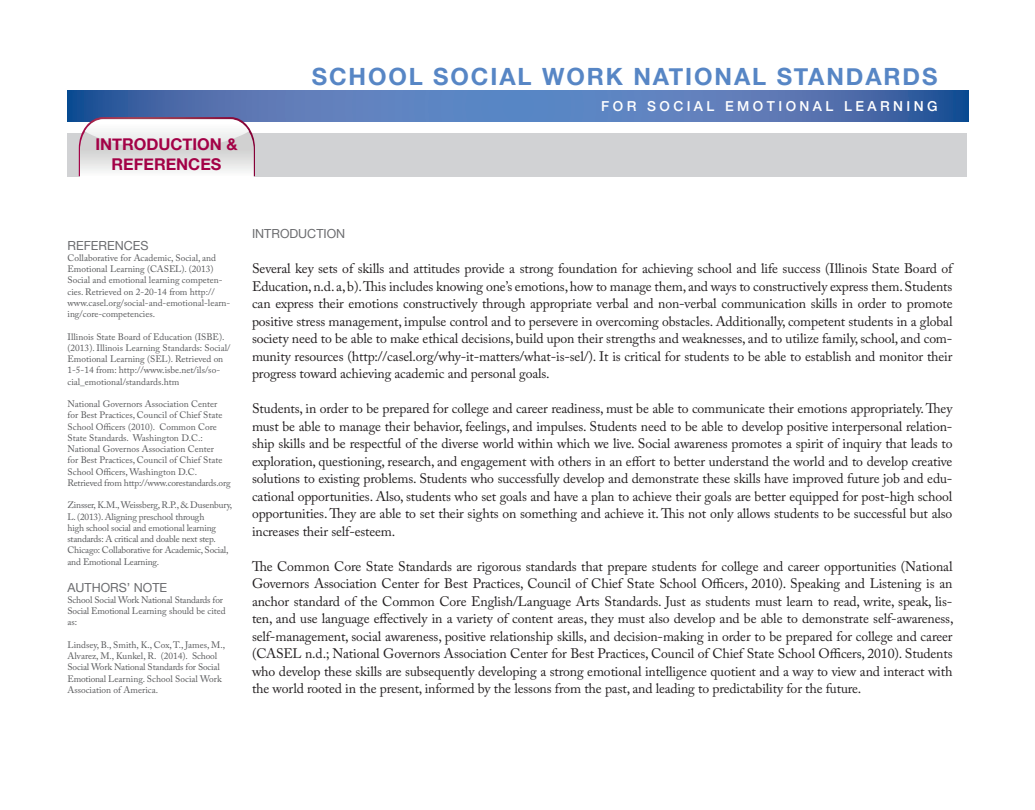
<style>
.page{position:relative;width:1035px;height:810px;background:#fff}
.page>*{position:absolute;margin:0;border:0;box-sizing:border-box;transform-origin:0 0}
.t1{font:700 23.75px "Helvetica Neue";letter-spacing:.08em;color:#5786c5}
.t2{font:700 16.25px "Helvetica Neue";color:#a30146}
.t3{font:13.75px/17.5px "Adobe Caslon Pro";letter-spacing:-.01em;color:#231f20;text-align:justify}
.t4{font:500 13.75px "Helvetica Neue";letter-spacing:.25em;color:#fff}
.t5{font:12.5px "Helvetica Neue";color:#6c6d70}
.t6{font:9.38px/11.2px "Adobe Caslon Pro";color:#57585a}
.t7{font:9.38px/11.2px "Adobe Caslon Pro";letter-spacing:-.02em;color:#57585a}
</style>
<div class="page">
<svg style="left:68px;top:91px;width:900px;height:31px;background:#5176b4"></svg>
<div style="left:68px;top:133px;width:899px;height:44px;background:#d1d2d4"></div>
<svg style="left:79px;top:117px;width:176px;height:60px"></svg>
<p class="t2" style="left:95px;top:132px;width:144px">INTRODUCTION &amp;</p>
<p class="t2" style="left:112px;top:151px;width:111px">REFERENCES</p>
<p class="t1" style="left:312px;top:58px;width:627px">SCHOOL SOCIAL WORK NATIONAL STANDARDS</p>
<p class="t4" style="left:601px;top:95px;width:338px">FOR SOCIAL EMOTIONAL LEARNING</p>
<p class="t5" style="left:68px;top:236px;width:83px">REFERENCES</p>
<p class="t6" style="left:68px;top:252px;width:164px">Collaborative for Academic, Social, and Emotional Learning (CASEL). (2013)<br>Social and emotional learning competen&shy;cies. Retrieved on 2-20-14 from http:// www.casel.org/social-and-emotional-learn&shy;ing/core-competencies.</p>
<p class="t6" style="left:68px;top:331px;width:164px">Illinois State Board of Education (ISBE). (2013). Illinois Learning Standards: Social/ Emotional Learning (SEL). Retrieved on 1-5-14 from: http://www.isbe.net/ils/so&shy;cial_emotional/standards.htm</p>
<p class="t6" style="left:68px;top:398px;width:165px">National Governors Association Center<br>for Best Practices, Council of Chief State School Officers (2010). Common Core State Standards. Washington D.C.:<br>National Governos Association Center<br>for Best Practices, Council of Chief State School Officers, Washington D.C.<br>Retrieved from http://www.corestandards.org</p>
<p class="t7" style="left:68px;top:500px;width:166px">Zinsser, K.M., Weissberg, R.P., &amp; Dusenbury, L. (2013). Aligning preschool through<br>high school social and emotional learning standards: A critical and doable next step.<br>Chicago: Collaborative for Academic, Social, and Emotional Learning.</p>
<p class="t5" style="left:68px;top:578px;width:101px">AUTHORS’ NOTE</p>
<p class="t7" style="left:68px;top:594px;width:160px">School Social Work National Standards for<br>Social Emotional Learning should be cited as:</p>
<p class="t6" style="left:68px;top:639px;width:159px">Lindsey, B., Smith, K., Cox, T., James, M., Alvarez, M., Kunkel, R. (2014). School Social Work National Standards for Social Emotional Learning. School Social Work Association of America.</p>
<p class="t5" style="left:252px;top:225px;width:95px">INTRODUCTION</p>
<p class="t3" style="left:252px;top:260px;width:702px">Several key sets of skills and attitudes provide a strong foundation for achieving school and life success (Illinois State Board of Education, n.d. a, b). This includes knowing one’s emotions, how to manage them, and ways to constructively express them. Students can express their emotions constructively through appropriate verbal and non-verbal communication skills in order to promote positive stress management, impulse control and to persevere in overcoming obstacles. Additionally, competent students in a global society need to be able to make ethical decisions, build upon their strengths and weaknesses, and to utilize family, school, and com&shy;munity resources (http://casel.org/why-it-matters/what-is-sel/). It is critical for students to be able to establish and monitor their progress toward achieving academic and personal goals.</p>
<p class="t3" style="left:252px;top:400px;width:702px">Students, in order to be prepared for college and career readiness, must be able to communicate their emotions appropriately. They must be able to manage their behavior, feelings, and impulses. Students need to be able to develop positive interpersonal relation&shy;ship skills and be respectful of the diverse world within which we live. Social awareness promotes a spirit of inquiry that leads to exploration, questioning, research, and engagement with others in an effort to better understand the world and to develop creative solutions to existing problems. Students who successfully develop and demonstrate these skills have improved future job and edu&shy;cational opportunities. Also, students who set goals and have a plan to achieve their goals are better equipped for post-high school opportunities. They are able to set their sights on something and achieve it. This not only allows students to be successful but also increases their self-esteem.</p>
<p class="t3" style="left:252px;top:557px;width:703px">The Common Core State Standards are rigorous standards that prepare students for college and career opportunities (National Governors Association Center for Best Practices, Council of Chief State School Officers, 2010). Speaking and Listening is an anchor standard of the Common Core English/Language Arts Standards. Just as students must learn to read, write, speak, lis&shy;ten, and use language effectively in a variety of content areas, they must also develop and be able to demonstrate self-awareness, self-management, social awareness, positive relationship skills, and decision-making in order to be prepared for college and career (CASEL n.d.; National Governors Association Center for Best Practices, Council of Chief State School Officers, 2010). Students who develop these skills are subsequently developing a strong emotional intelligence quotient and a way to view and interact with the world rooted in the present, informed by the lessons from the past, and leading to predictability for the future.</p>
</div>
